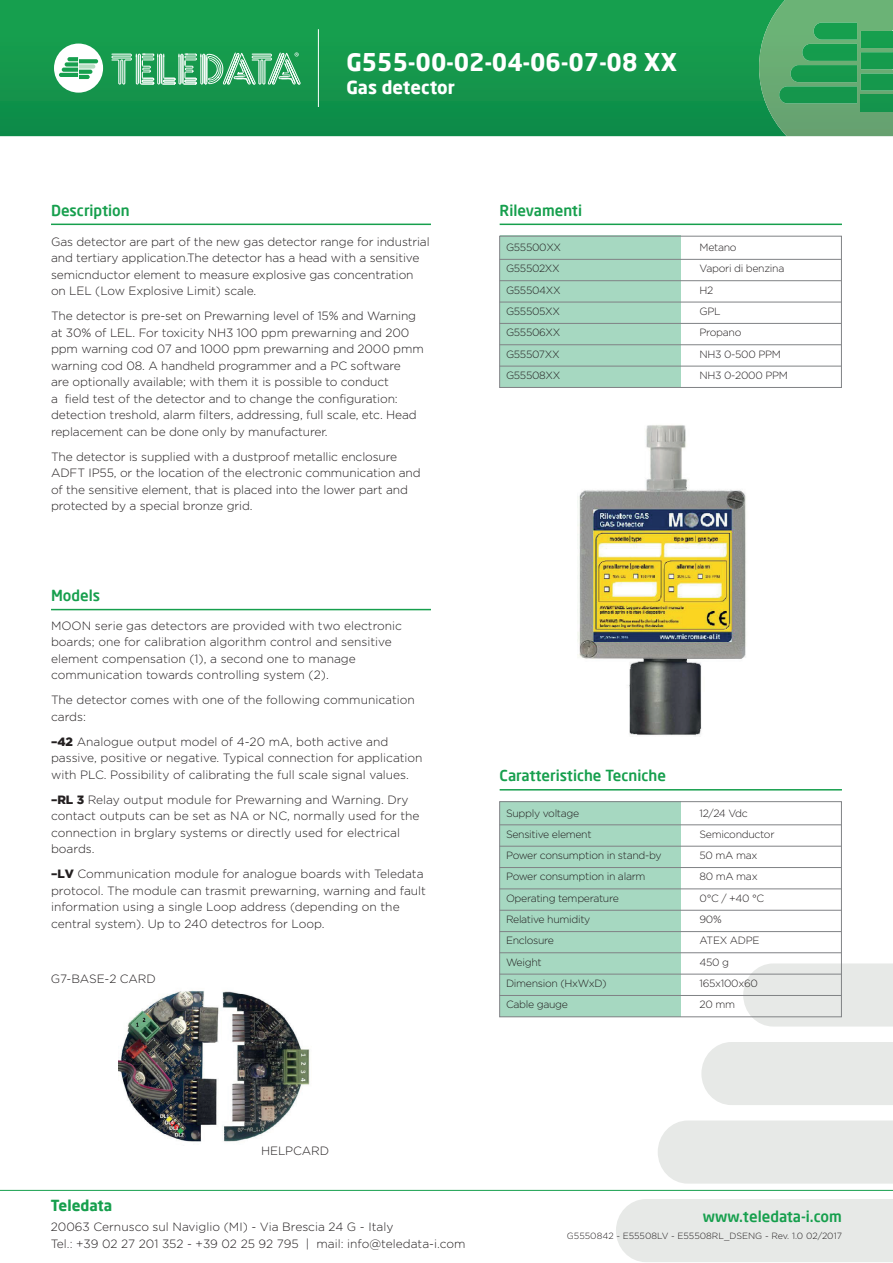
<style>
.page{position:relative;width:893px;height:1263px;background:#fff}
.page>*{position:absolute;margin:0;border:0;box-sizing:border-box;transform-origin:0 0}
.t1{font:700 24px "Neo Sans Pro";color:#fff}
.t2{font:700 18px "Neo Sans Pro";color:#fff}
.t3{font:500 15px "Neo Sans Pro";color:#169f4d}
.t4{font:700 15px "Neo Sans Pro";color:#169f4d}
.t5{font:300 12px/16.5px "Gotham";letter-spacing:-.01em;color:#231f20}
.t6{font:300 12px/16.5px "Gotham Rounded";color:#231f20}
.t7{font:300 10.5px "Gotham";letter-spacing:-.03em;color:#231f20}
.t8{font:300 9px "Gotham";color:#231f20}
.s1{font-weight:900}
</style>
<div class="page">
<div style="left:658px;top:1120px;width:235px;height:63px;background:#e7e9e7"></div>
<div style="left:616px;top:1199px;width:277px;height:63px;background:#e7e9e7"></div>
<svg style="left:743px;top:963px;width:150px;height:63px;background:#e7e9e7"></svg>
<div style="left:701px;top:1042px;width:192px;height:63px;background:#e7e9e7"></div>
<svg style="left:0;top:0;width:759px;height:136px;background:#13974b"></svg>
<hr style="left:318px;top:29px;width:1px;height:78px;background:#fff">
<svg style="left:112px;top:52px;width:189px;height:33px;background:#66bb89"></svg>
<div style="left:54px;top:44px;width:49px;height:49px;background:#fff;border-radius:50%"></div>
<svg style="left:59px;top:57px;width:39px;height:22px"></svg>
<hr style="left:0;top:1190px;width:893px;height:1px;background:#169f4e">
<svg style="left:759px;top:0;width:134px;height:137px;background:#4aa566"></svg>
<div style="left:861px;top:95px;width:32px;height:17px;background:#14944c"></div>
<img style="left:118px;top:990px;width:192px;height:152px">
<div style="left:500px;top:801px;width:180px;height:216px;background:#a6d8c1"></div>
<hr style="left:51px;top:224px;width:380px;height:1px;background:#169f4d">
<hr style="left:51px;top:609px;width:380px;height:1px;background:#169f4d">
<hr style="left:500px;top:789px;width:342px;height:1px;background:#169f4d">
<div style="left:499px;top:801px;width:343px;height:216px;border:1px solid #808285"></div>
<hr style="left:500px;top:824px;width:341px;height:1px;background:#808285">
<hr style="left:500px;top:910px;width:341px;height:1px;background:#808285">
<hr style="left:500px;top:995px;width:341px;height:1px;background:#808285">
<hr style="left:500px;top:867px;width:341px;height:1px;background:#808285">
<hr style="left:500px;top:952px;width:341px;height:1px;background:#808285">
<hr style="left:500px;top:846px;width:341px;height:1px;background:#808285">
<hr style="left:500px;top:931px;width:341px;height:1px;background:#808285">
<hr style="left:500px;top:888px;width:341px;height:1px;background:#808285">
<hr style="left:500px;top:974px;width:341px;height:1px;background:#808285">
<img style="left:577px;top:425px;width:169px;height:311px">
<div style="left:500px;top:236px;width:180px;height:151px;background:#a6d8c1"></div>
<hr style="left:500px;top:224px;width:342px;height:1px;background:#169f4d">
<div style="left:499px;top:236px;width:343px;height:152px;border:1px solid #808285"></div>
<hr style="left:500px;top:259px;width:341px;height:1px;background:#808285">
<hr style="left:500px;top:344px;width:341px;height:1px;background:#808285">
<hr style="left:500px;top:302px;width:341px;height:1px;background:#808285">
<hr style="left:500px;top:280px;width:341px;height:1px;background:#808285">
<hr style="left:500px;top:366px;width:341px;height:1px;background:#808285">
<hr style="left:500px;top:323px;width:341px;height:1px;background:#808285">
<h1 class="t1" style="left:346px;top:47px;width:333px">G555-00-02-04-06-07-08 XX</h1>
<h2 class="t2" style="left:346px;top:76px;width:110px">Gas detector</h2>
<p class="t3" style="left:51px;top:201px;width:80px">Description</p>
<p class="t5" style="left:51px;top:233px;width:380px">Gas detector are part of the new gas detector range for industrial and tertiary application.The detector has a head with a sensitive semicnductor element to measure explosive gas concentration on LEL (Low Explosive Limit) scale.</p>
<p class="t5" style="left:51px;top:307px;width:374px">The detector is pre-set on Prewarning level of 15% and Warning at 30% of LEL. For toxicity NH3 100 ppm prewarning and 200 ppm warning cod 07 and 1000 ppm prewarning and 2000 pmm warning cod 08. A handheld programmer and a PC software<br>are optionally available; with them it is possible to conduct<br>a field test of the detector and to change the configuration: detection treshold, alarm filters, addressing, full scale, etc. Head replacement can be done only by manufacturer.</p>
<p class="t5" style="left:51px;top:448px;width:371px">The detector is supplied with a dustproof metallic enclosure ADFT IP55, or the location of the electronic communication and of the sensitive element, that is placed into the lower part and protected by a special bronze grid.</p>
<p class="t3" style="left:51px;top:586px;width:51px">Models</p>
<p class="t5" style="left:51px;top:617px;width:353px">MOON serie gas detectors are provided with two electronic boards; one for calibration algorithm control and sensitive element compensation (1), a second one to manage communication towards controlling system (2).</p>
<p class="t5" style="left:51px;top:692px;width:365px">The detector comes with one of the following communication cards:</p>
<p class="t5" style="left:51px;top:733px;width:373px"><span class="s1">–42</span> Analogue output model of 4-20 mA, both active and passive, positive or negative. Typical connection for application with PLC. Possibility of calibrating the full scale signal values.</p>
<p class="t5" style="left:51px;top:791px;width:370px"><span class="s1">–RL 3</span> Relay output module for Prewarning and Warning. Dry contact outputs can be set as NA or NC, normally used for the connection in brglary systems or directly used for electrical boards.</p>
<p class="t5" style="left:51px;top:866px;width:377px"><span class="s1">–LV</span> Communication module for analogue boards with Teledata protocol. The module can trasmit prewarning, warning and fault information using a single Loop address (depending on the central system). Up to 240 detectros for Loop.</p>
<p class="t6" style="left:51px;top:970px;width:107px">G7-BASE-2 CARD</p>
<p class="t3" style="left:500px;top:201px;width:84px">Rilevamenti</p>
<p class="t7" style="left:506px;top:242px;width:57px">G55500XX</p>
<p class="t7" style="left:699px;top:242px;width:39px">Metano</p>
<p class="t7" style="left:506px;top:263px;width:55px">G55502XX</p>
<p class="t7" style="left:699px;top:263px;width:86px">Vapori di benzina</p>
<p class="t7" style="left:506px;top:284px;width:56px">G55504XX</p>
<p class="t7" style="left:699px;top:284px;width:15px">H2</p>
<p class="t7" style="left:506px;top:305px;width:56px">G55505XX</p>
<p class="t7" style="left:699px;top:305px;width:23px">GPL</p>
<p class="t7" style="left:506px;top:327px;width:56px">G55506XX</p>
<p class="t7" style="left:699px;top:327px;width:43px">Propano</p>
<p class="t7" style="left:506px;top:348px;width:55px">G55507XX</p>
<p class="t7" style="left:699px;top:348px;width:83px">NH3 0-500 PPM</p>
<p class="t7" style="left:506px;top:369px;width:56px">G55508XX</p>
<p class="t7" style="left:699px;top:369px;width:90px">NH3 0-2000 PPM</p>
<p class="t3" style="left:500px;top:766px;width:168px">Caratteristiche Tecniche</p>
<p class="t7" style="left:506px;top:807px;width:75px">Supply voltage</p>
<p class="t7" style="left:699px;top:807px;width:50px">12/24 Vdc</p>
<p class="t7" style="left:506px;top:828px;width:87px">Sensitive element</p>
<p class="t7" style="left:699px;top:828px;width:76px">Semiconductor</p>
<p class="t7" style="left:506px;top:850px;width:157px">Power consumption in stand-by</p>
<p class="t7" style="left:699px;top:850px;width:59px">50 mA max</p>
<p class="t7" style="left:506px;top:871px;width:141px">Power consumption in alarm</p>
<p class="t7" style="left:699px;top:871px;width:60px">80 mA max</p>
<p class="t7" style="left:506px;top:892px;width:114px">Operating temperature</p>
<p class="t7" style="left:699px;top:892px;width:66px">0°C / +40 °C</p>
<p class="t7" style="left:506px;top:913px;width:86px">Relative humidity</p>
<p class="t7" style="left:699px;top:913px;width:24px">90%</p>
<p class="t7" style="left:506px;top:935px;width:50px">Enclosure</p>
<p class="t7" style="left:699px;top:935px;width:61px">ATEX ADPE</p>
<p class="t7" style="left:506px;top:956px;width:37px">Weight</p>
<p class="t7" style="left:699px;top:956px;width:31px">450 g</p>
<p class="t7" style="left:506px;top:977px;width:102px">Dimension (HxWxD)</p>
<p class="t7" style="left:699px;top:977px;width:60px">165x100x60</p>
<p class="t7" style="left:506px;top:999px;width:63px">Cable gauge</p>
<p class="t7" style="left:699px;top:999px;width:37px">20 mm</p>
<p class="t6" style="left:261px;top:1141px;width:70px">HELPCARD</p>
<p class="t4" style="left:51px;top:1195px;width:63px">Teledata</p>
<p class="t6" style="left:51px;top:1218px;width:416px">20063 Cernusco sul Naviglio (MI) - Via Brescia 24 G - Italy<br>Tel.: +39 02 27 201 352 - +39 02 25 92 795 | mail: info@teledata-i.com</p>
<p class="t3" style="left:703px;top:1207px;width:140px">www.teledata-i.com</p>
<p class="t8" style="left:567px;top:1231px;width:277px">G5550842 - E55508LV - E55508RL_DSENG - Rev. 1.0 02/2017</p>
</div>
